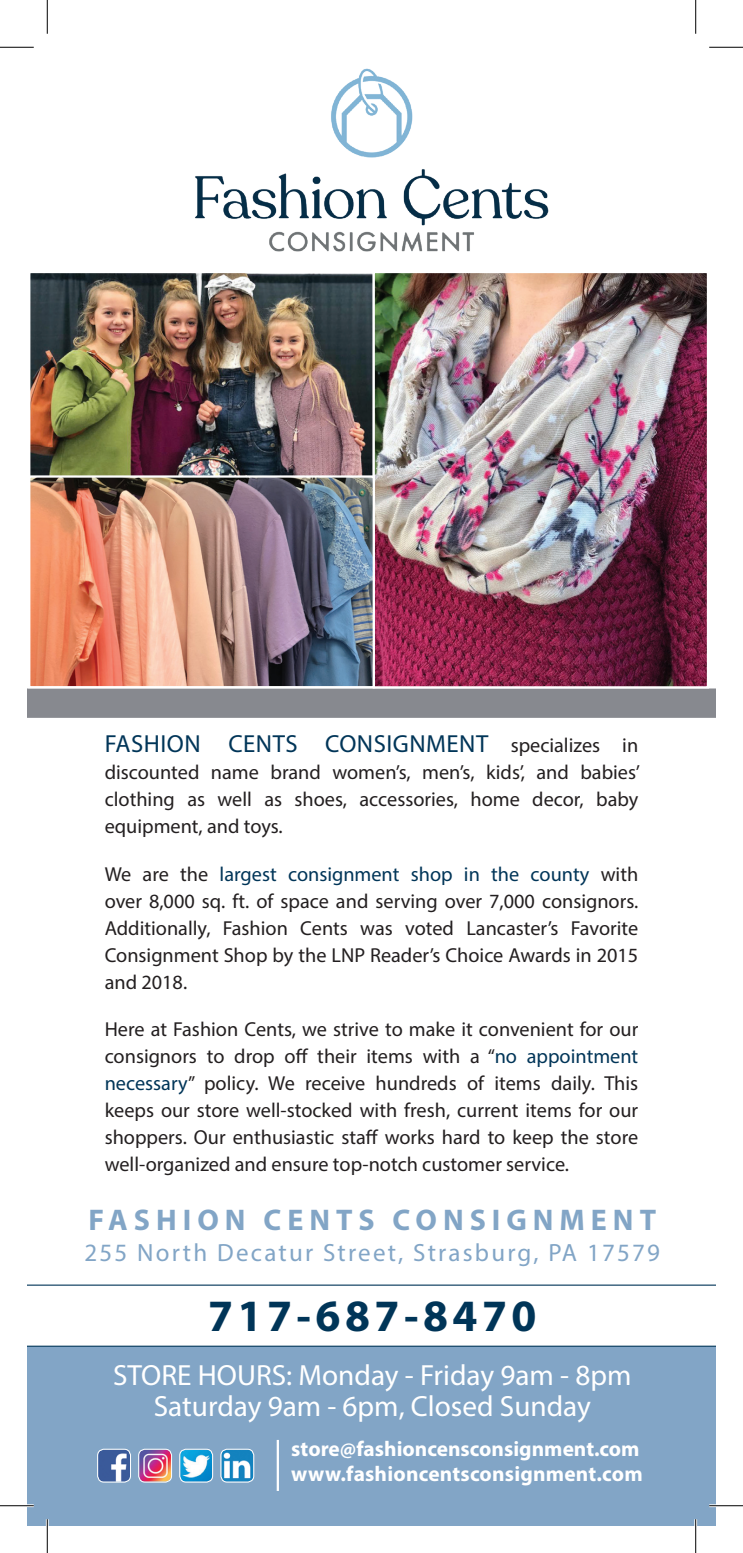
<style>
.page{position:relative;width:743px;height:1553px;background:#fff}
.page>*{position:absolute;margin:0;border:0;box-sizing:border-box;transform-origin:0 0}
.t1{font:700 45px "Myriad Pro";letter-spacing:.1em;color:#003558}
.t2{font:700 29.93px "Myriad Pro";letter-spacing:.2em;color:#82a5c6}
.t3{font:29.25px "Myriad Pro";color:#fff}
.t4{font:24.97px "Myriad Pro";letter-spacing:.09em;color:#82a5c6}
.t5{font:24.75px "Myriad Pro";letter-spacing:.02em;color:#003558}
.t6{font:700 21.38px "Myriad Pro";color:#fff}
.t7{font:20.25px/27px "Myriad Pro";color:#231f20;text-align:justify}
.s1{font-size:20.25px;color:#231f20}
.s2{color:#003558}
</style>
<div class="page">
<div style="left:27px;top:1297px;width:689px;height:229px;background:#82a5c6"></div>
<div style="left:27px;top:688px;width:689px;height:30px;background:#87898f"></div>
<div style="left:27px;top:1284px;width:689px;height:63px;background:#fff"></div>
<img style="left:195px;top:68px;width:354px;height:184px">
<img style="left:31px;top:274px;width:341px;height:201px">
<div style="left:28px;top:271px;width:347px;height:218px;border:2px solid #fff"></div>
<img style="left:375px;top:274px;width:331px;height:411px">
<div style="left:372px;top:271px;width:337px;height:417px;border:2px solid #fff"></div>
<img style="left:31px;top:478px;width:341px;height:207px">
<div style="left:28px;top:475px;width:347px;height:213px;border:2px solid #fff"></div>
<hr style="left:277px;top:1439px;width:2px;height:51px;background:#fff">
<img style="left:98px;top:1450px;width:32px;height:31px">
<div style="left:97px;top:1448px;width:34px;height:34px;border:1px solid #fff;border-radius:6px"></div>
<img style="left:139px;top:1450px;width:32px;height:31px">
<div style="left:138px;top:1448px;width:34px;height:34px;border:1px solid #fff;border-radius:6px"></div>
<img style="left:180px;top:1450px;width:32px;height:31px">
<div style="left:179px;top:1448px;width:34px;height:34px;border:1px solid #fff;border-radius:6px"></div>
<img style="left:222px;top:1450px;width:31px;height:31px">
<div style="left:220px;top:1448px;width:34px;height:34px;border:1px solid #fff;border-radius:6px"></div>
<hr style="left:0;top:1504px;width:34px;height:3px;background:#fff">
<hr style="left:709px;top:1504px;width:33px;height:3px;background:#fff">
<hr style="left:46px;top:1519px;width:3px;height:33px;background:#fff">
<hr style="left:694px;top:1519px;width:3px;height:33px;background:#fff">
<hr style="left:0;top:47px;width:34px;height:1px;background:#000">
<hr style="left:709px;top:47px;width:33px;height:1px;background:#000">
<hr style="left:0;top:1505px;width:34px;height:1px;background:#000">
<hr style="left:709px;top:1505px;width:33px;height:1px;background:#000">
<hr style="left:47px;top:0;width:1px;height:34px;background:#000">
<hr style="left:47px;top:1519px;width:1px;height:33px;background:#000">
<hr style="left:695px;top:0;width:1px;height:34px;background:#000">
<hr style="left:695px;top:1519px;width:1px;height:33px;background:#000">
<p class="t5" style="left:105px;top:728px;width:535px">FASHION CENTS CONSIGNMENT <span class="s1">specializes in</span></p>
<p class="t7" style="left:105px;top:758px;width:536px">discounted name brand women’s, men’s, kids’, and babies’ clothing as well as shoes, accessories, home decor, baby equipment, and toys.</p>
<p class="t7" style="left:105px;top:860px;width:535px">We are the <span class="s2">largest consignment shop in the county</span> with over 8,000 sq. ft. of space and serving over 7,000 consignors.<br>Additionally, Fashion Cents was voted Lancaster’s Favorite Consignment Shop by the LNP Reader’s Choice Awards in 2015 and 2018.</p>
<p class="t7" style="left:105px;top:1015px;width:535px">Here at Fashion Cents, we strive to make it convenient for our consignors to drop off their items with a “<span class="s2">no appointment necessary</span>” policy. We receive hundreds of items daily. This keeps our store well-stocked with fresh, current items for our shoppers. Our enthusiastic staff works hard to keep the store well-organized and ensure top-notch customer service.</p>
<p class="t2" style="left:88px;top:1200px;width:569px">FASHION CENTS CONSIGNMENT</p>
<p class="t4" style="left:84px;top:1237px;width:577px">255 North Decatur Street, Strasburg, PA 17579</p>
<p class="t1" style="left:208px;top:1286px;width:330px">717-687-8470</p>
<p class="t3" style="left:113px;top:1356px;width:519px">STORE HOURS: Monday - Friday 9am - 8pm</p>
<p class="t3" style="left:154px;top:1388px;width:438px">Saturday 9am - 6pm, Closed Sunday</p>
<p class="t6" style="left:291px;top:1434px;width:350px">store@fashioncensconsignment.com</p>
<p class="t6" style="left:291px;top:1460px;width:353px">www.fashioncentsconsignment.com</p>
</div>
